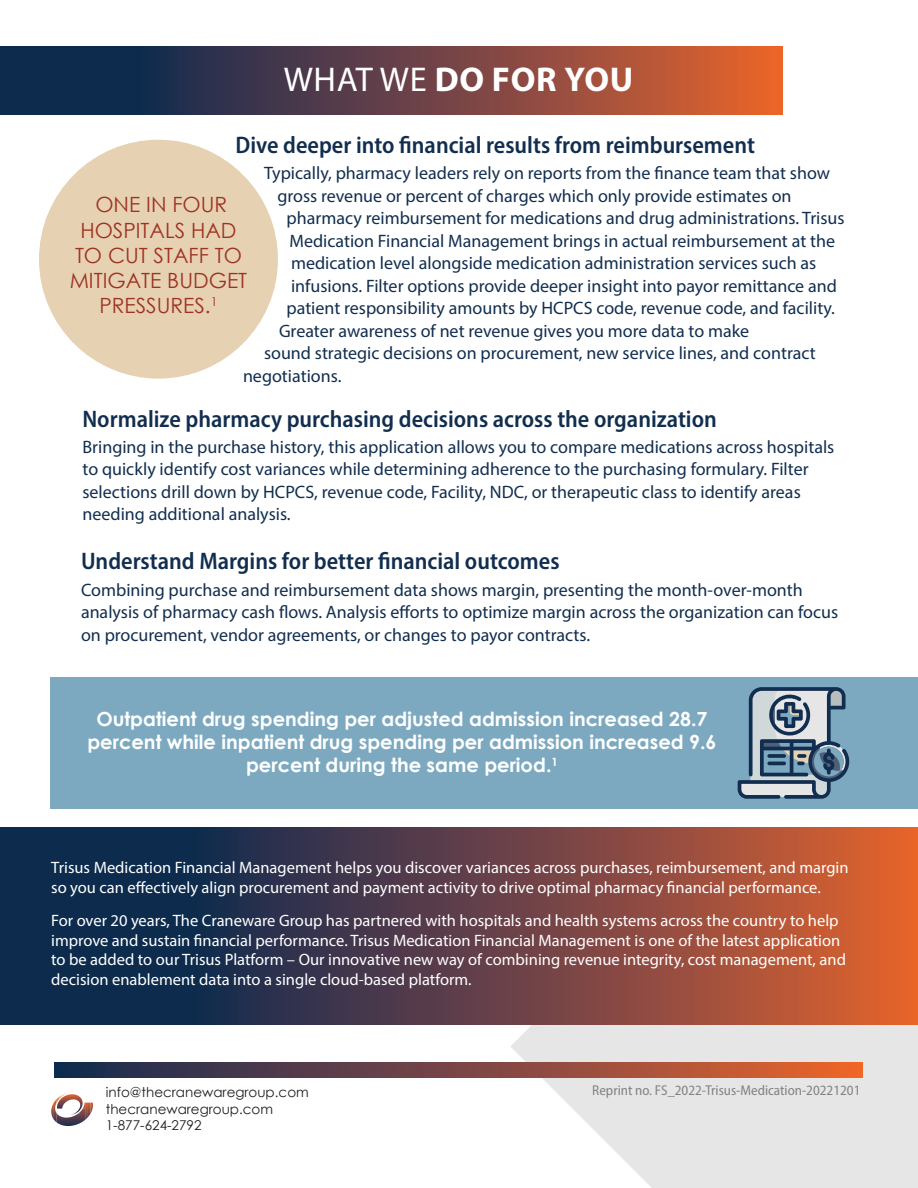
<style>
.page{position:relative;width:918px;height:1188px;background:#fff}
.page>*{position:absolute;margin:0;border:0;box-sizing:border-box;transform-origin:0 0}
.t1{font:700 34.5px "Myriad Pro";letter-spacing:.02em;color:#fff}
.t2{font:600 semi-condensed 24px "Myriad Pro";color:#122e4f}
.t3{font:21px/25.2px "Century Gothic";color:#9e3321;text-align:center}
.t4{font:700 19.5px/23.4px "Century Gothic";color:#fff;text-align:center}
.t5{font:18px/22.5px "Myriad Pro";color:#122e4f}
.t6{font:16.5px/19.8px "Myriad Pro";color:#fff}
.Contact_info{font:semi-condensed 14.25px "Myriad Pro";color:#808285}
.t7{font:13.5px "Century Gothic";color:#231f20}
.s1{font-weight:400}
</style>
<div class="page">
<svg style="left:510px;top:1024px;width:408px;height:164px;fill:#e6e6e6"></svg>
<svg style="left:54px;top:1063px;width:808px;height:15px;background:#7c4641"></svg>
<img style="left:56px;top:1116px;width:24px;height:10px">
<img style="left:54px;top:1100px;width:2px;height:22px">
<img style="left:80px;top:1116px;width:5px;height:7px">
<img style="left:51px;top:1103px;width:3px;height:17px">
<svg style="left:56px;top:1093px;width:37px;height:23px"></svg>
<img style="left:57px;top:1094px;width:26px;height:22px">
<div style="left:0;top:46px;width:782px;height:68px;background:linear-gradient(to right,#002355,#e06133)"></div>
<svg style="left:0;top:828px;width:918px;height:196px;background:#624044"></svg>
<div style="left:51px;top:677px;width:867px;height:131px;background:#7ca9c0"></div>
<svg style="left:738px;top:687px;width:111px;height:112px"></svg>
<div style="left:39px;top:140px;width:239px;height:239px;background:#e6d1b2;border-radius:50%"></div>
<p class="t1" style="left:284px;top:57px;width:351px"><span class="s1">WHAT WE</span> DO FOR YOU</p>
<p class="t2" style="left:236px;top:130px;width:521px">Dive deeper into financial results from reimbursement</p>
<p class="t5" style="left:264px;top:162px;width:568px">Typically, pharmacy leaders rely on reports from the finance team that show</p>
<p class="t5" style="left:278px;top:184px;width:516px">gross revenue or percent of charges which only provide estimates on</p>
<p class="t5" style="left:286px;top:207px;width:560px">pharmacy reimbursement for medications and drug administrations. Trisus</p>
<p class="t5" style="left:290px;top:229px;width:547px">Medication Financial Management brings in actual reimbursement at the</p>
<p class="t5" style="left:291px;top:252px;width:527px">medication level alongside medication administration services such as</p>
<p class="t5" style="left:291px;top:274px;width:547px">infusions. Filter options provide deeper insight into payor remittance and</p>
<p class="t5" style="left:286px;top:297px;width:550px">patient responsibility amounts by HCPCS code, revenue code, and facility.</p>
<p class="t5" style="left:279px;top:319px;width:472px">Greater awareness of net revenue gives you more data to make</p>
<p class="t5" style="left:264px;top:342px;width:553px">sound strategic decisions on procurement, new service lines, and contract</p>
<p class="t5" style="left:243px;top:364px;width:100px">negotiations.</p>
<p class="t3" style="left:70px;top:192px;width:179px">ONE IN FOUR<br>HOSPITALS HAD<br>TO CUT STAFF TO<br>MITIGATE BUDGET<br>PRESSURES.<sup>1</sup></p>
<p class="t2" style="left:82px;top:404px;width:636px">Normalize pharmacy purchasing decisions across the organization</p>
<p class="t5" style="left:82px;top:435px;width:753px">Bringing in the purchase history, this application allows you to compare medications across hospitals</p>
<p class="t5" style="left:82px;top:458px;width:728px">to quickly identify cost variances while determining adherence to the purchasing formulary. Filter</p>
<p class="t5" style="left:82px;top:480px;width:720px">selections drill down by HCPCS, revenue code, Facility, NDC, or therapeutic class to identify areas needing additional analysis.</p>
<p class="t2" style="left:81px;top:546px;width:480px">Understand Margins for better financial outcomes</p>
<p class="t5" style="left:81px;top:578px;width:759px">Combining purchase and reimbursement data shows margin, presenting the month-over-month analysis of pharmacy cash flows. Analysis efforts to optimize margin across the organization can focus on procurement, vendor agreements, or changes to payor contracts.</p>
<p class="t4" style="left:87px;top:706px;width:631px">Outpatient drug spending per adjusted admission increased 28.7 percent while inpatient drug spending per admission increased 9.6 percent during the same period.<sup>1</sup></p>
<p class="t6" style="left:51px;top:857px;width:799px">Trisus Medication Financial Management helps you discover variances across purchases, reimbursement, and margin so you can effectively align procurement and payment activity to drive optimal pharmacy financial performance.</p>
<p class="t6" style="left:51px;top:910px;width:796px">For over 20 years, The Craneware Group has partnered with hospitals and health systems across the country to help improve and sustain financial performance. Trisus Medication Financial Management is one of the latest application to be added to our Trisus Platform – Our innovative new way of combining revenue integrity, cost management, and decision enablement data into a single cloud-based platform.</p>
<p class="t7" style="left:106px;top:1083px;width:204px">info@thecranewaregroup.com</p>
<p class="t7" style="left:106px;top:1099px;width:169px">thecranewaregroup.com</p>
<p class="t7" style="left:106px;top:1116px;width:97px">1-877-624-2792</p>
<p class="Contact_info" style="left:592px;top:1081px;width:270px">Reprint no. FS_2022-Trisus-Medication-20221201</p>
</div>
